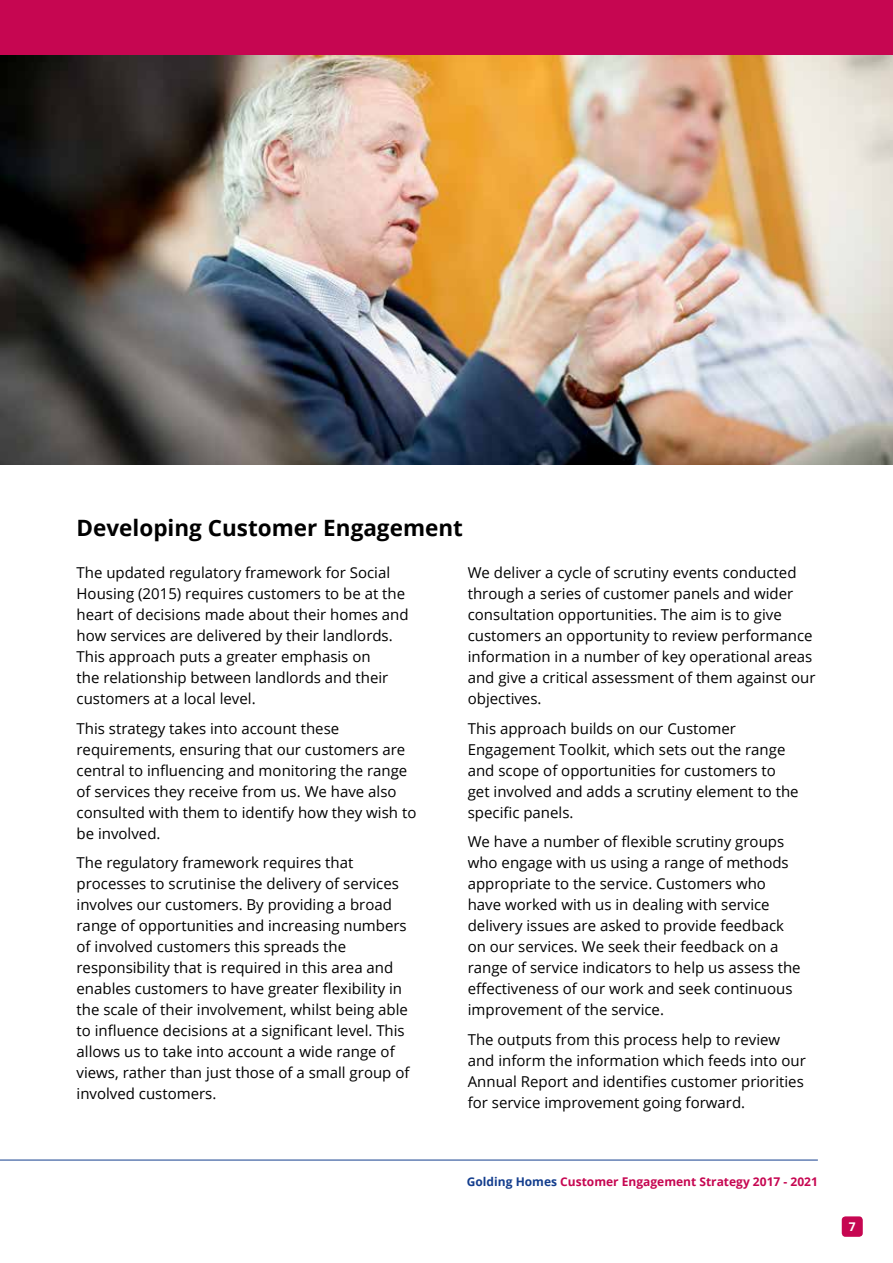
<style>
.page{position:relative;width:893px;height:1263px;background:#fff}
.page>*{position:absolute;margin:0;border:0;box-sizing:border-box;transform-origin:0 0}
.t1{font:700 22.5px "Open Sans";color:#000}
.t2{font:15px/21px "Open Sans";color:#000}
.t3{font:700 12px "Open Sans";color:#c60651}
.t4{font:700 12px "Open Sans";color:#fff}
.s1{color:#133d8d}
</style>
<div class="page">
<img style="left:0;top:54px;width:893px;height:411px">
<div style="left:0;top:0;width:893px;height:54px;background:#c60651"></div>
<hr style="left:0;top:1160px;width:818px;height:1px;background:#133d8d">
<div style="left:842px;top:1216px;width:21px;height:21px;background:#c60651;border-radius:4px"></div>
<h1 class="t1" style="left:77px;top:512px;width:388px">Developing Customer Engagement</h1>
<p class="t2" style="left:77px;top:562px;width:334px">The updated regulatory framework for Social Housing (2015) requires customers to be at the heart of decisions made about their homes and how services are delivered by their landlords.<br>This approach puts a greater emphasis on<br>the relationship between landlords and their customers at a local level.</p>
<p class="t2" style="left:77px;top:717px;width:341px">This strategy takes into account these requirements, ensuring that our customers are central to influencing and monitoring the range of services they receive from us. We have also consulted with them to identify how they wish to be involved.</p>
<p class="t2" style="left:77px;top:852px;width:334px">The regulatory framework requires that processes to scrutinise the delivery of services involves our customers. By providing a broad range of opportunities and increasing numbers of involved customers this spreads the responsibility that is required in this area and enables customers to have greater flexibility in the scale of their involvement, whilst being able to influence decisions at a significant level. This allows us to take into account a wide range of views, rather than just those of a small group of involved customers.</p>
<p class="t2" style="left:468px;top:562px;width:349px">We deliver a cycle of scrutiny events conducted through a series of customer panels and wider consultation opportunities. The aim is to give customers an opportunity to review performance information in a number of key operational areas and give a critical assessment of them against our objectives.</p>
<p class="t2" style="left:468px;top:717px;width:332px">This approach builds on our Customer Engagement Toolkit, which sets out the range and scope of opportunities for customers to get involved and adds a scrutiny element to the specific panels.</p>
<p class="t2" style="left:468px;top:831px;width:334px">We have a number of flexible scrutiny groups who engage with us using a range of methods appropriate to the service. Customers who have worked with us in dealing with service delivery issues are asked to provide feedback on our services. We seek their feedback on a range of service indicators to help us assess the effectiveness of our work and seek continuous improvement of the service.</p>
<p class="t2" style="left:468px;top:1028px;width:340px">The outputs from this process help to review and inform the information which feeds into our Annual Report and identifies customer priorities for service improvement going forward.</p>
<p class="t3" style="left:467px;top:1173px;width:353px"><span class="s1">Golding Homes</span> Customer Engagement Strategy 2017 - 2021</p>
<p class="t4" style="left:849px;top:1218px;width:8px">7</p>
</div>
